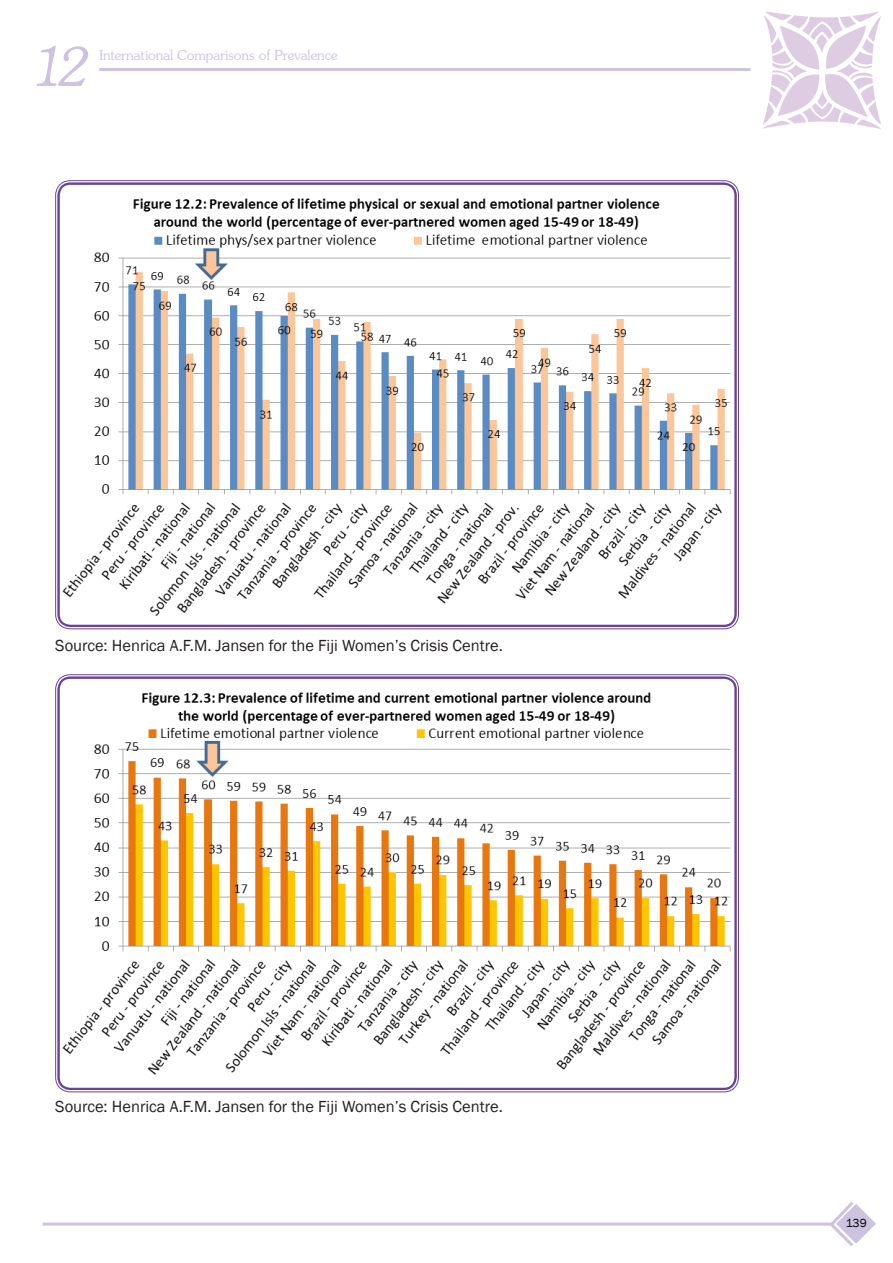
<style>
.page{position:relative;width:893px;height:1263px;background:#fff}
.page>*{position:absolute;margin:0;border:0;box-sizing:border-box;transform-origin:0 0}
.t1{font:52.5px "Souvenir Light SSK Italic";color:#cdc2df}
.t2{font:16.5px "Franklin Gothic";color:#231f20}
.Heading_1{font:15px "Souvenir";color:#cdc2df}
.t3{font:12px "Franklin Gothic";color:#000}
</style>
<div class="page">
<img style="left:763px;top:11px;width:118px;height:118px">
<hr style="left:43px;top:1222px;width:791px;height:3px;background:#cdc2df">
<hr style="left:99px;top:68px;width:651px;height:3px;background:#cdc2df">
<svg style="left:827px;top:1202px;width:49px;height:44px"></svg>
<img style="left:58px;top:183px;width:679px;height:444px">
<div style="left:58px;top:183px;width:679px;height:444px;border:2px solid #6a429a;border-radius:12px"></div>
<img style="left:58px;top:677px;width:679px;height:413px">
<div style="left:58px;top:677px;width:679px;height:413px;border:2px solid #6a429a;border-radius:12px"></div>
<p class="t1" style="left:33px;top:35px;width:55px">12</p>
<p class="Heading_1" style="left:99px;top:47px;width:240px">International Comparisons of Prevalence</p>
<p class="t2" style="left:55px;top:635px;width:449px">Source: Henrica A.F.M. Jansen for the Fiji Women’s Crisis Centre.</p>
<p class="t2" style="left:55px;top:1096px;width:449px">Source: Henrica A.F.M. Jansen for the Fiji Women’s Crisis Centre.</p>
<p class="t3" style="left:846px;top:1215px;width:23px">139</p>
</div>
